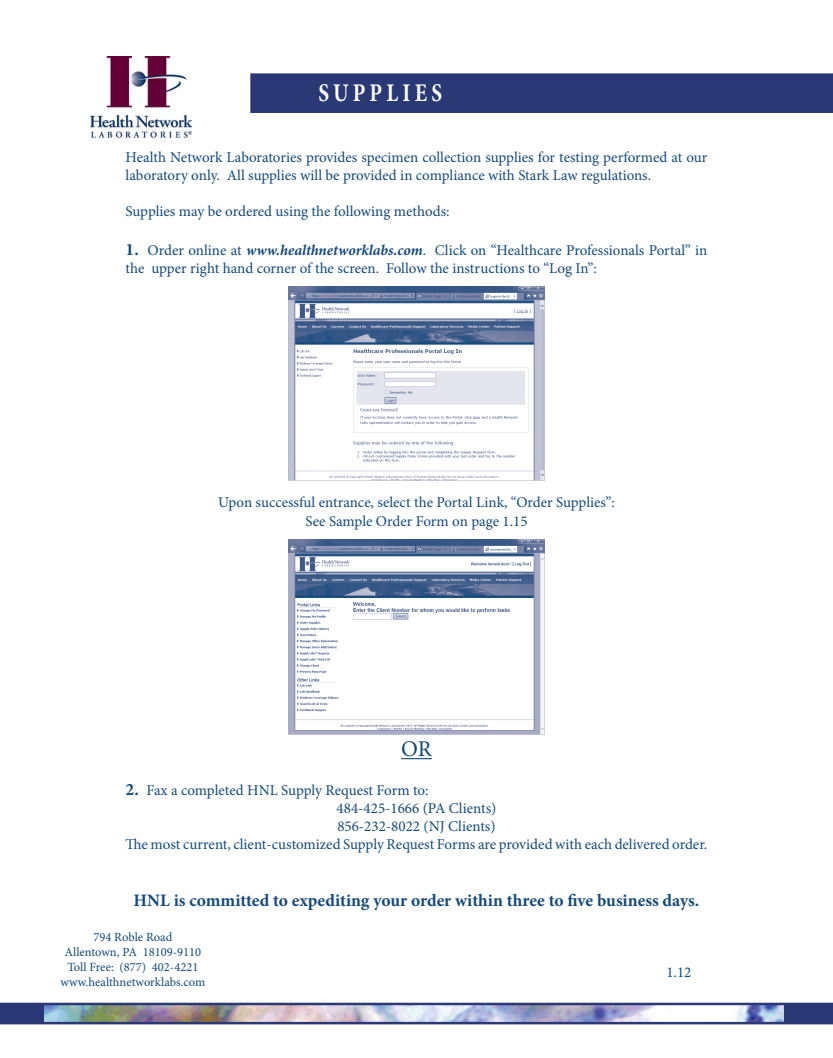
<style>
.page{position:relative;width:833px;height:1058px;background:#fff}
.page>*{position:absolute;margin:0;border:0;box-sizing:border-box;transform-origin:0 0}
.t1{font:700 25.5px "Minion Pro";letter-spacing:.2em;color:#fff;scale:.83 1}
.t2{font:22.5px "Minion Pro";color:#144a7c}
.t3{font:700 17.5px "Minion Pro";color:#144a7c}
.t4{font:15px/18px "Minion Pro";color:#144a7c}
.t5{font:12.5px "Minion Pro";color:#144a7c}
.s1{font-weight:700;font-size:17.5px}
.s2{font-weight:700;font-style:italic}
</style>
<div class="page">
<img style="left:90px;top:56px;width:102px;height:83px">
<div style="left:250px;top:73px;width:582px;height:40px;background:#2a3875;border:1px solid #2a3875"></div>
<hr style="left:401px;top:758px;width:31px;height:1px;background:#144a7c">
<img style="left:288px;top:539px;width:256px;height:195px">
<img style="left:288px;top:286px;width:256px;height:194px">
<img style="left:0;top:1002px;width:832px;height:22px">
<p class="t1" style="left:318px;top:75px;width:151px">SUPPLIES</p>
<p class="t4" style="left:126px;top:148px;width:583px">Health Network Laboratories provides specimen collection supplies for testing performed at our laboratory only. All supplies will be provided in compliance with Stark Law regulations.</p>
<p class="t4" style="left:126px;top:202px;width:325px">Supplies may be ordered using the following methods:</p>
<p class="t4" style="left:126px;top:241px;width:583px"><span class="s1">1.</span> Order online at <span class="s2">www.healthnetworklabs.com</span>. Click on “Healthcare Professionals Portal” in the upper right hand corner of the screen. Follow the instructions to “Log In”:</p>
<p class="t4" style="left:218px;top:494px;width:398px">Upon successful entrance, select the Portal Link, “Order Supplies”:</p>
<p class="t4" style="left:305px;top:512px;width:223px">See Sample Order Form on page 1.15</p>
<p class="t2" style="left:401px;top:734px;width:32px">OR</p>
<p class="t4" style="left:126px;top:781px;width:304px"><span class="s1">2.</span> Fax a completed HNL Supply Request Form to:</p>
<p class="t4" style="left:336px;top:799px;width:161px">484-425-1666 (PA Clients)</p>
<p class="t4" style="left:337px;top:817px;width:160px">856-232-8022 (NJ Clients)</p>
<p class="t4" style="left:126px;top:835px;width:583px">The most current, client-customized Supply Request Forms are provided with each delivered order.</p>
<p class="t3" style="left:134px;top:888px;width:567px">HNL is committed to expediting your order within three to five business days.</p>
<p class="t5" style="left:93px;top:929px;width:80px">794 Roble Road</p>
<p class="t5" style="left:64px;top:944px;width:138px">Allentown, PA 18109-9110</p>
<p class="t5" style="left:67px;top:959px;width:132px">Toll Free: (877) 402-4221</p>
<p class="t5" style="left:60px;top:974px;width:146px">www.healthnetworklabs.com</p>
<p class="t4" style="left:666px;top:962px;width:27px">1.12</p>
</div>
